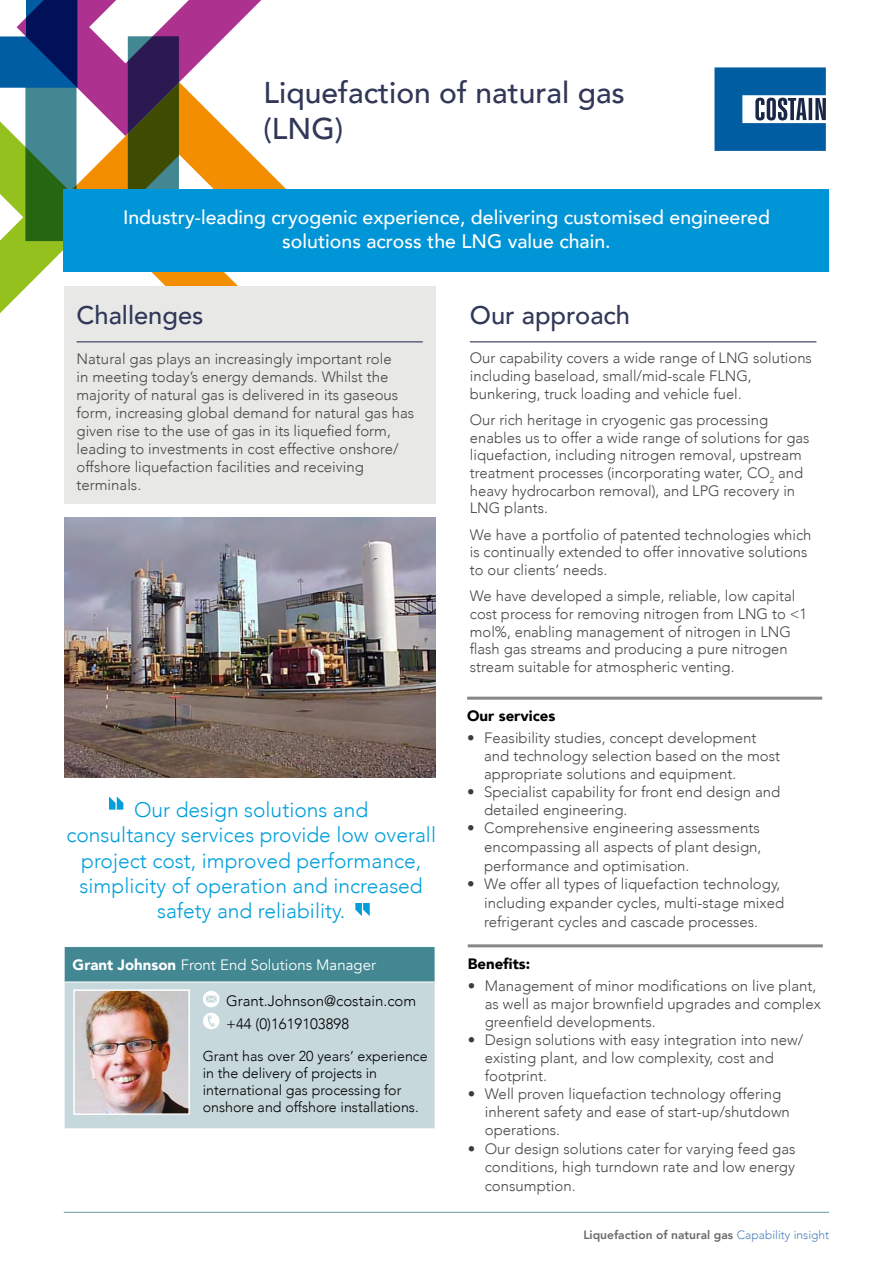
<style>
.page{position:relative;width:893px;height:1263px;background:#fff}
.page>*{position:absolute;margin:0;border:0;box-sizing:border-box;transform-origin:0 0}
.t1{font:500 30px/36px "Avenir";color:#313757}
.t2{font:500 25.5px "Avenir";color:#313757}
.t3{font:300 21px/25.2px "Avenir";color:#009fdb;text-align:center}
.t4{font:500 19.5px/23.4px "Avenir";color:#fff;text-align:center}
.t5{font:300 15px/18px "Avenir";color:#474746}
.t6{font:300 15px/23px "Avenir";color:#000}
.t7{font:15px "Avenir";color:#fff}
.t8{font:900 15px "Avenir";color:#000}
.t9{font:300 14.25px/17.1px "Avenir";color:#000}
.t10{font:800 12px "Avenir";color:#6b6b6a}
.s1{font-weight:900}
.s2{color:#3c3c3b}
.s3{font-weight:300;color:#5082bb}
</style>
<div class="page">
<svg style="left:0;top:0;width:262px;height:313px"></svg>
<svg style="left:71px;top:82px;width:253px;height:204px"></svg>
<img style="left:64px;top:518px;width:371px;height:259px">
<svg style="left:714px;top:67px;width:112px;height:84px;background:#2c72a7"></svg>
<div style="left:64px;top:190px;width:765px;height:82px;background:#0095d6"></div>
<hr style="left:64px;top:1212px;width:765px;height:1px;background:#6c9da6">
<div style="left:64px;top:286px;width:371px;height:217px;background:#e8e8e7"></div>
<hr style="left:77px;top:341px;width:346px;height:1px;background:#313757">
<hr style="left:470px;top:341px;width:346px;height:1px;background:#313757">
<svg style="left:355px;top:903px;width:15px;height:13px"></svg>
<svg style="left:109px;top:796px;width:14px;height:14px"></svg>
<hr style="left:468px;top:944px;width:355px;height:3px;background:#878787">
<hr style="left:467px;top:697px;width:355px;height:3px;background:#878787">
<div style="left:64px;top:946px;width:371px;height:36px;background:#438792"></div>
<div style="left:64px;top:982px;width:371px;height:147px;background:#c7d8dc"></div>
<hr style="left:64px;top:982px;width:1px;height:146px;background:#fff">
<hr style="left:64px;top:1128px;width:371px;height:1px;background:#fff">
<hr style="left:64px;top:946px;width:371px;height:1px;background:#fff">
<hr style="left:64px;top:947px;width:1px;height:34px;background:#fff">
<hr style="left:64px;top:981px;width:371px;height:1px;background:#fff">
<svg style="left:203px;top:1013px;width:17px;height:16px"></svg>
<svg style="left:203px;top:991px;width:17px;height:16px"></svg>
<img style="left:76px;top:992px;width:111px;height:120px">
<div style="left:73px;top:989px;width:117px;height:126px;border:2px solid #fff"></div>
<h1 class="t1" style="left:264px;top:73px;width:363px">Liquefaction of natural gas (LNG)</h1>
<h3 class="t4" style="left:123px;top:205px;width:648px">Industry-leading cryogenic experience, delivering customised engineered solutions across the LNG value chain.</h3>
<h2 class="t2" style="left:77px;top:293px;width:129px">Challenges</h2>
<p class="t5" style="left:77px;top:349px;width:339px">Natural gas plays an increasingly important role<br>in meeting today’s energy demands. Whilst the majority of natural gas is delivered in its gaseous form, increasing global demand for natural gas has given rise to the use of gas in its liquefied form, leading to investments in cost effective onshore/ offshore liquefaction facilities and receiving terminals.</p>
<h3 class="t3" style="left:66px;top:797px;width:371px">Our design solutions and<br>consultancy services provide low overall project cost, improved performance, simplicity of operation and increased safety and reliability.</h3>
<p class="t7" style="left:73px;top:955px;width:305px"><span class="s1">Grant Johnson</span> Front End Solutions Manager</p>
<p class="t6" style="left:226px;top:989px;width:192px">Grant.Johnson@costain.com +44 (0)1619103898</p>
<p class="t9" style="left:203px;top:1047px;width:226px">Grant has over 20 years’ experience in the delivery of projects in international gas processing for onshore and offshore installations.</p>
<h2 class="t2" style="left:470px;top:293px;width:162px">Our approach</h2>
<p class="t5" style="left:470px;top:349px;width:344px">Our capability covers a wide range of LNG solutions including baseload, small/mid-scale FLNG, bunkering, truck loading and vehicle fuel.</p>
<p class="t5" style="left:470px;top:411px;width:341px">Our rich heritage in cryogenic gas processing enables us to offer a wide range of solutions for gas liquefaction, including nitrogen removal, upstream treatment processes (incorporating water, CO<sub>2</sub> and heavy hydrocarbon removal), and LPG recovery in LNG plants.</p>
<p class="t5" style="left:470px;top:526px;width:343px">We have a portfolio of patented technologies which is continually extended to offer innovative solutions to our clients’ needs.</p>
<p class="t5" style="left:470px;top:587px;width:339px">We have developed a simple, reliable, low capital cost process for removing nitrogen from LNG to &lt;1 mol%, enabling management of nitrogen in LNG flash gas streams and producing a pure nitrogen stream suitable for atmospheric venting.</p>
<p class="t8" style="left:467px;top:703px;width:90px">Our services</p>
<p class="t5" style="left:484px;top:729px;width:298px;text-indent:-17px"><span class="s2">•</span> Feasibility studies, concept development and technology selection based on the most appropriate solutions and equipment.</p>
<p class="t5" style="left:484px;top:783px;width:298px;text-indent:-17px"><span class="s2">•</span> Specialist capability for front end design and detailed engineering.</p>
<p class="t5" style="left:484px;top:819px;width:279px;line-height:18.8px;text-align:justify;text-indent:-17px"><span class="s2">•</span> Comprehensive engineering assessments encompassing all aspects of plant design, performance and optimisation.</p>
<p class="t5" style="left:484px;top:875px;width:302px;line-height:18.8px;text-indent:-17px"><span class="s2">•</span> We offer all types of liquefaction technology, including expander cycles, multi-stage mixed refrigerant cycles and cascade processes.</p>
<p class="t8" style="left:468px;top:950px;width:64px">Benefits:</p>
<p class="t5" style="left:485px;top:977px;width:338px;text-indent:-17px"><span class="s2">•</span> Management of minor modifications on live plant, as well as major brownfield upgrades and complex greenfield developments.</p>
<p class="t5" style="left:485px;top:1031px;width:320px;text-indent:-17px"><span class="s2">•</span> Design solutions with easy integration into new/ existing plant, and low complexity, cost and footprint.</p>
<p class="t5" style="left:485px;top:1085px;width:307px;text-indent:-17px"><span class="s2">•</span> Well proven liquefaction technology offering inherent safety and ease of start-up/shutdown operations.</p>
<p class="t5" style="left:485px;top:1139px;width:312px;line-height:18.8px;text-align:justify;text-indent:-17px"><span class="s2">•</span> Our design solutions cater for varying feed gas conditions, high turndown rate and low energy consumption.</p>
<p class="t10" style="left:583px;top:1225px;width:247px">Liquefaction of natural gas <span class="s3">Capability insight</span></p>
</div>
